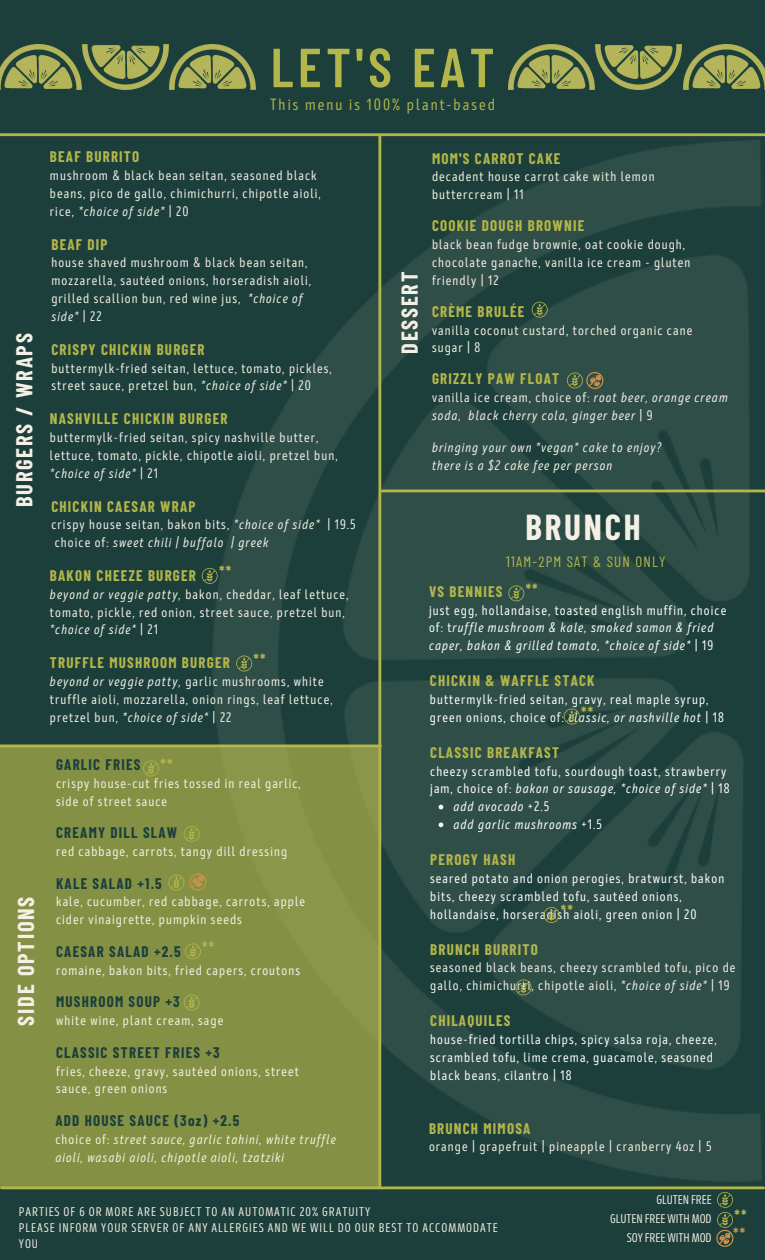
<style>
.page{position:relative;width:765px;height:1260px;background:#1c3f3b}
.page>*{position:absolute;margin:0;border:0;box-sizing:border-box;transform-origin:0 0}
.t1{font:600 55px "Barlow Condensed";letter-spacing:.08em;color:#b3b64a}
.t2{font:700 35.25px "Barlow Condensed";letter-spacing:.08em;color:#f5f0e6}
.t3{font:700 22.5px "Barlow Condensed";letter-spacing:.08em;color:#f5f0e6}
.t4{font:16.25px "Mozer";letter-spacing:.125em;color:#b3b64a}
.t5{font:700 15px "Barlow Condensed";letter-spacing:.08em;color:#b3b64a}
.t6{font:700 15px "Barlow Condensed";letter-spacing:.08em;color:#1c3f3b}
.t7{font:15px "Barlow Condensed";letter-spacing:.08em;color:#b3b64a}
.t8{font:700 15px "Barlow Condensed";color:#cc9148}
.t9{font:13.75px/17.8px "Mozer";letter-spacing:.08em;color:#f5f0e6}
.t10{font:13.75px/17.8px "Mozer";letter-spacing:.08em;color:#fff}
.t11{font:italic 13.75px/17.8px "Mozer";letter-spacing:.08em;color:#f5f0e6}
.t12{font:italic 13.75px/17.8px "Mozer";letter-spacing:.08em;color:#fff}
.t13{font:12.5px/16px "Mozer";letter-spacing:.08em;color:#f5f0e6}
.t14{font:12.5px "Mozer";color:#f5f0e6}
.s1{font-style:italic}
.s2{font-style:normal}
</style>
<div class="page">
<hr style="left:0;top:133px;width:765px;height:3px;background:#b3b64a">
<img style="left:213px;top:141px;width:549px;height:1041px">
<div style="left:0;top:748px;width:380px;height:440px;background:#849145"></div>
<hr style="left:1px;top:1186px;width:763px;height:3px;background:#b3b64a">
<hr style="left:378px;top:136px;width:3px;height:1050px;background:#b3b64a">
<hr style="left:381px;top:490px;width:384px;height:2px;background:#b3b64a">
<svg style="left:439px;top:805px;width:4px;height:4px"></svg>
<svg style="left:439px;top:823px;width:4px;height:4px"></svg>
<svg style="left:184px;top:995px;width:16px;height:16px"></svg>
<svg style="left:184px;top:826px;width:16px;height:16px"></svg>
<svg style="left:516px;top:980px;width:15px;height:15px"></svg>
<svg style="left:532px;top:302px;width:16px;height:16px"></svg>
<svg style="left:168px;top:874px;width:38px;height:17px"></svg>
<svg style="left:567px;top:372px;width:36px;height:17px"></svg>
<svg style="left:716px;top:1192px;width:17px;height:55px"></svg>
<svg style="left:544px;top:907px;width:16px;height:16px"></svg>
<svg style="left:564px;top:709px;width:16px;height:15px"></svg>
<svg style="left:508px;top:585px;width:16px;height:16px"></svg>
<svg style="left:236px;top:656px;width:16px;height:15px"></svg>
<svg style="left:143px;top:761px;width:16px;height:15px"></svg>
<svg style="left:202px;top:568px;width:16px;height:16px"></svg>
<svg style="left:185px;top:943px;width:16px;height:16px"></svg>
<img style="left:0;top:45px;width:256px;height:45px">
<img style="left:508px;top:45px;width:257px;height:45px">
<hr style="left:0;top:745px;width:380px;height:2px;background:#b3b64a">
<p class="t3" style="left:10px;top:507px;width:175px;rotate:-90deg">BURGERS / WRAPS</p>
<p class="t3" style="left:12px;top:1026px;width:131px;rotate:-90deg">SIDE OPTIONS</p>
<p class="t1" style="left:271px;top:32px;width:225px">LET'S EAT</p>
<p class="t4" style="left:270px;top:95px;width:226px">This menu is 100% plant-based</p>
<p class="t5" style="left:50px;top:147px;width:91px">BEAF BURRITO</p>
<p class="t9" style="left:50px;top:167px;width:272px">mushroom &amp; black bean seitan, seasoned black beans, pico de gallo, chimichurri, chipotle aioli, rice, <span class="s1">*choice of side*</span> | 20</p>
<p class="t5" style="left:51px;top:235px;width:58px">BEAF DIP</p>
<p class="t9" style="left:51px;top:254px;width:261px">house shaved mushroom &amp; black bean seitan, mozzarella, sautéed onions, horseradish aioli, grilled scallion bun, red wine jus, <span class="s1">*choice of side*</span> | 22</p>
<p class="t5" style="left:51px;top:340px;width:155px">CRISPY CHICKIN BURGER</p>
<p class="t9" style="left:51px;top:359px;width:282px">buttermylk-fried seitan, lettuce, tomato, pickles, street sauce, pretzel bun, <span class="s1">*choice of side*</span> | 20</p>
<p class="t5" style="left:50px;top:409px;width:179px">NASHVILLE CHICKIN BURGER</p>
<p class="t9" style="left:50px;top:429px;width:289px">buttermylk-fried seitan, spicy nashville butter, lettuce, tomato, pickle, chipotle aioli, pretzel bun, <span class="s1">*choice of side*</span> | 21</p>
<p class="t5" style="left:51px;top:497px;width:146px">CHICKIN CAESAR WRAP</p>
<p class="t9" style="left:51px;top:516px;width:306px">crispy house seitan, bakon bits, <span class="s1">*choice of side*</span> | 19.5 choice of: <span class="s1">sweet chili | buffalo | greek</span></p>
<p class="t5" style="left:219px;top:562px;width:14px">**</p>
<p class="t5" style="left:50px;top:566px;width:148px">BAKON CHEEZE BURGER</p>
<p class="t9" style="left:50px;top:586px;width:300px"><span class="s1">beyond or veggie patty,</span> bakon, cheddar, leaf lettuce, tomato, pickle, red onion, street sauce, pretzel bun, <span class="s1">*choice of side*</span> | 21</p>
<p class="t5" style="left:50px;top:653px;width:181px">TRUFFLE MUSHROOM BURGER</p>
<p class="t9" style="left:50px;top:673px;width:284px"><span class="s1">beyond or veggie patty,</span> garlic mushrooms, white truffle aioli, mozzarella, onion rings, leaf lettuce, pretzel bun, <span class="s1">*choice of side*</span> | 22</p>
<p class="t5" style="left:254px;top:650px;width:14px">**</p>
<p class="t5" style="left:160px;top:755px;width:14px">**</p>
<p class="t6" style="left:56px;top:755px;width:86px">GARLIC FRIES</p>
<p class="t9" style="left:56px;top:775px;width:246px">crispy house-cut fries tossed in real garlic, side of street sauce</p>
<p class="t6" style="left:56px;top:823px;width:123px">CREAMY DILL SLAW</p>
<p class="t9" style="left:56px;top:843px;width:233px">red cabbage, carrots, tangy dill dressing</p>
<p class="t6" style="left:56px;top:874px;width:107px">KALE SALAD +1.5</p>
<p class="t9" style="left:56px;top:893px;width:250px">kale, cucumber, red cabbage, carrots, apple cider vinaigrette, pumpkin seeds</p>
<p class="t5" style="left:202px;top:938px;width:14px">**</p>
<p class="t6" style="left:56px;top:942px;width:126px">CAESAR SALAD +2.5</p>
<p class="t9" style="left:56px;top:962px;width:245px">romaine, bakon bits, fried capers, croutons</p>
<p class="t6" style="left:56px;top:992px;width:125px">MUSHROOM SOUP +3</p>
<p class="t9" style="left:56px;top:1012px;width:169px">white wine, plant cream, sage</p>
<p class="t6" style="left:56px;top:1043px;width:165px">CLASSIC STREET FRIES +3</p>
<p class="t9" style="left:56px;top:1062px;width:245px">fries, cheeze, gravy, sautéed onions, street sauce, green onions</p>
<p class="t6" style="left:55px;top:1111px;width:185px">ADD HOUSE SAUCE (3oz) +2.5</p>
<p class="t11" style="left:55px;top:1131px;width:282px"><span class="s2">choice of:</span> street sauce, garlic tahini, white truffle aioli, wasabi aioli, chipotle aioli, tzatziki</p>
<p class="t3" style="left:395px;top:354px;width:84px;rotate:-90deg">DESSERT</p>
<p class="t5" style="left:432px;top:149px;width:130px">MOM'S CARROT CAKE</p>
<p class="t9" style="left:432px;top:168px;width:224px">decadent house carrot cake with lemon buttercream | 11</p>
<p class="t5" style="left:432px;top:216px;width:154px">COOKIE DOUGH BROWNIE</p>
<p class="t9" style="left:432px;top:236px;width:260px">black bean fudge brownie, oat cookie dough, chocolate ganache, vanilla ice cream - gluten friendly | 12</p>
<p class="t5" style="left:432px;top:302px;width:94px">CRÈME BRULÉE</p>
<p class="t9" style="left:432px;top:321px;width:262px">vanilla coconut custard, torched organic cane sugar | 8</p>
<p class="t5" style="left:432px;top:369px;width:129px">GRIZZLY PAW FLOAT</p>
<p class="t11" style="left:432px;top:389px;width:297px"><span class="s2">vanilla ice cream, choice of:</span> root beer, orange cream soda, black cherry cola, ginger beer <span class="s2">| 9</span></p>
<p class="t11" style="left:432px;top:439px;width:231px">bringing your own *vegan* cake to enjoy?</p>
<p class="t11" style="left:432px;top:456px;width:182px">there is a $2 cake fee per person</p>
<p class="t2" style="left:525px;top:505px;width:117px">BRUNCH</p>
<p class="t7" style="left:506px;top:552px;width:161px">11AM-2PM SAT &amp; SUN ONLY</p>
<p class="t5" style="left:526px;top:580px;width:14px">**</p>
<p class="t5" style="left:429px;top:582px;width:75px">VS BENNIES</p>
<p class="t12" style="left:429px;top:601px;width:299px"><span class="s2">just egg, hollandaise, toasted english muffin, choice of: t</span>ruffle mushroom &amp; kale, smoked samon &amp; fried caper, bakon &amp; grilled tomato, *choice of side* <span class="s2">| 19</span></p>
<p class="t5" style="left:430px;top:671px;width:166px">CHICKIN &amp; WAFFLE STACK</p>
<p class="t10" style="left:430px;top:691px;width:296px">buttermylk-fried seitan, gravy, real maple syrup, green onions, choice of: <span class="s1">classic, or nashville hot</span> | 18</p>
<p class="t5" style="left:581px;top:703px;width:14px">**</p>
<p class="t5" style="left:430px;top:743px;width:131px">CLASSIC BREAKFAST</p>
<p class="t10" style="left:430px;top:762px;width:301px">cheezy scrambled tofu, sourdough toast, strawberry jam, choice of: <span class="s1">bakon or sausage, *choice of side*</span> | 18</p>
<p class="t12" style="left:454px;top:798px;width:97px">add avocado <span class="s2">+2.5</span></p>
<p class="t12" style="left:454px;top:816px;width:150px">add garlic mushrooms <span class="s2">+1.5</span></p>
<p class="t5" style="left:430px;top:850px;width:87px">PEROGY HASH</p>
<p class="t10" style="left:430px;top:870px;width:296px">seared potato and onion perogies, bratwurst, bakon bits, cheezy scrambled tofu, sautéed onions, hollandaise, horseradish aioli, green onion | 20</p>
<p class="t5" style="left:561px;top:901px;width:14px">**</p>
<p class="t5" style="left:430px;top:940px;width:109px">BRUNCH BURRITO</p>
<p class="t9" style="left:430px;top:959px;width:307px">seasoned black beans, cheezy scrambled tofu, pico de gallo, chimichurri, chipotle aioli, <span class="s1">*choice of side*</span> | 19</p>
<p class="t5" style="left:430px;top:1011px;width:82px">CHILAQUILES</p>
<p class="t10" style="left:430px;top:1031px;width:288px">house-fried tortilla chips, spicy salsa roja, cheeze, scrambled tofu, lime crema, guacamole, seasoned black beans, cilantro | 18</p>
<p class="t5" style="left:429px;top:1119px;width:103px">BRUNCH MIMOSA</p>
<p class="t9" style="left:429px;top:1138px;width:284px">orange | grapefruit | pineapple | cranberry 4oz | 5</p>
<p class="t13" style="left:19px;top:1204px;width:353px">PARTIES OF 6 OR MORE ARE SUBJECT TO AN AUTOMATIC 20% GRATUITY</p>
<p class="t13" style="left:19px;top:1220px;width:480px">PLEASE INFORM YOUR SERVER OF ANY ALLERGIES AND WE WILL DO OUR BEST TO ACCOMMODATE<br>YOU</p>
<p class="t14" style="left:656px;top:1192px;width:57px">GLUTEN FREE</p>
<p class="t14" style="left:610px;top:1211px;width:103px">GLUTEN FREE WITH MOD</p>
<p class="t14" style="left:627px;top:1230px;width:86px">SOY FREE WITH MOD</p>
<p class="t5" style="left:734px;top:1206px;width:14px">**</p>
<p class="t8" style="left:733px;top:1224px;width:14px">**</p>
</div>
